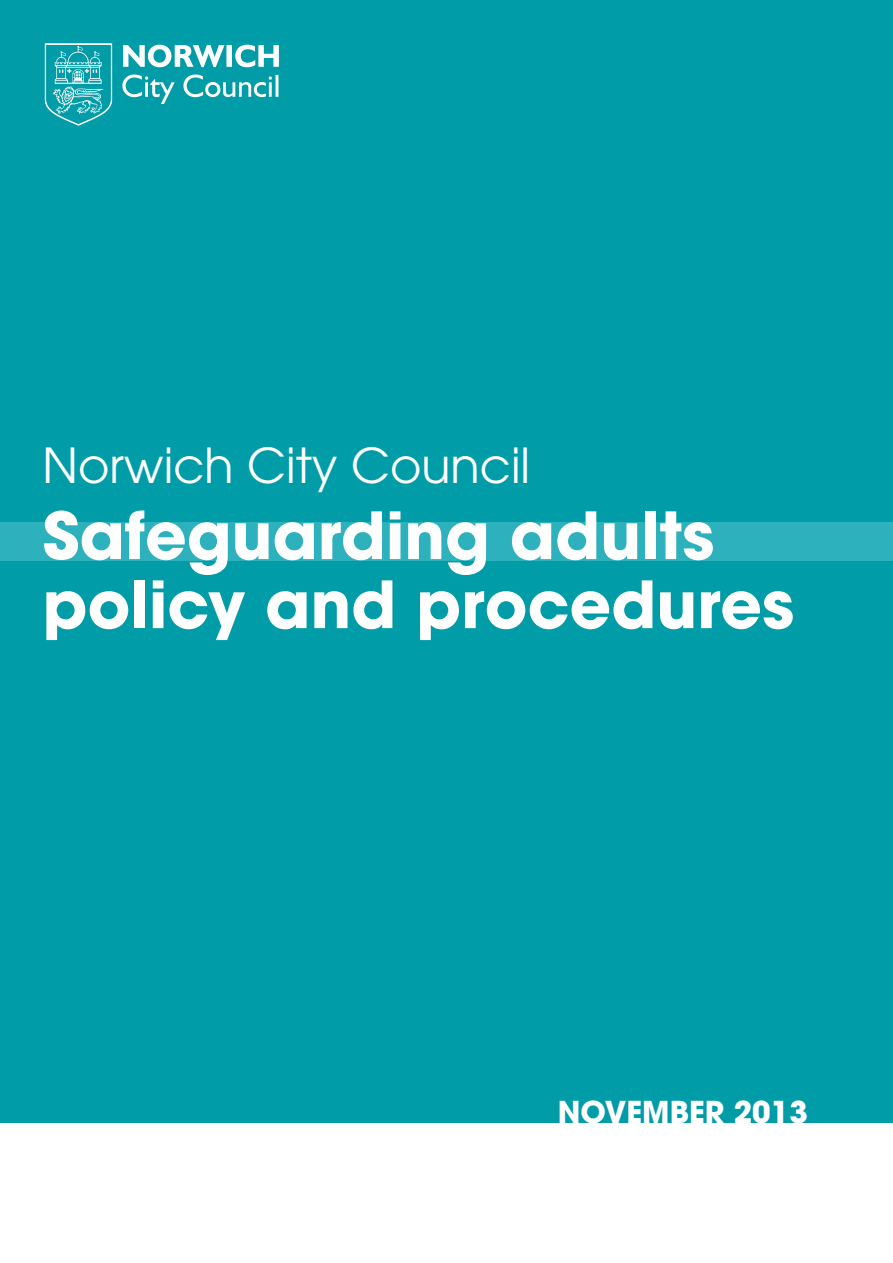
<style>
.page{position:relative;width:893px;height:1263px;background:#fff}
.page>*{position:absolute;margin:0;border:0;box-sizing:border-box;transform-origin:0 0}
.t1{font:700 64.5px/69px "Avant Garde";color:#fff}
.t2{font:48px "Avant Garde";color:#fff}
.t3{font:700 30px "Avant Garde";color:#fff}
</style>
<div class="page">
<div style="left:0;top:0;width:893px;height:1123px;background:#009ca7"></div>
<img style="left:44px;top:43px;width:235px;height:83px">
<div style="left:0;top:522px;width:893px;height:38px;background:#2db1bc"></div>
<p class="t2" style="left:43px;top:437px;width:489px">Norwich City Council</p>
<p class="t1" style="left:43px;top:500px;width:753px">Safeguarding adults policy and procedures</p>
<p class="t3" style="left:558px;top:1092px;width:252px">NOVEMBER 2013</p>
</div>
